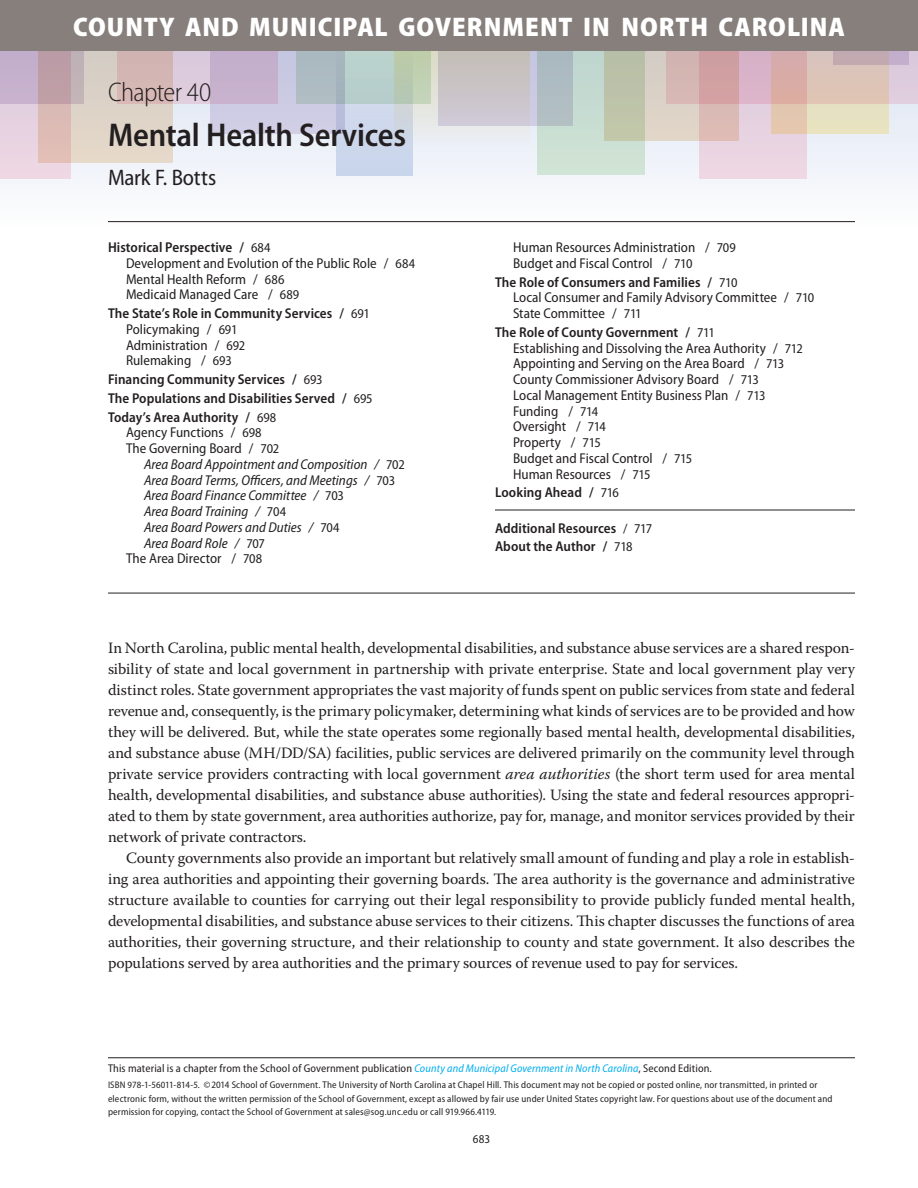
<style>
.page{position:relative;width:918px;height:1188px;background:#fff}
.page>*{position:absolute;margin:0;border:0;box-sizing:border-box;transform-origin:0 0}
._00_2__Chapter_Title{font:600 semi-condensed 33px "Myriad Pro";letter-spacing:-.005em;color:#231f20}
.t1{font:900 semi-condensed 27px "Myriad Pro";letter-spacing:.035em;color:#fff}
._00_1__Chapter_Numbe{font:300 semi-condensed 27px "Myriad Pro";letter-spacing:-.025em;color:#231f20}
._00_3__Chapter_Autho{font:semi-condensed 22.5px "Myriad Pro";letter-spacing:-.005em;color:#231f20}
._01_BT__no_indent{font:15.75px/21px "Warnock Pro";letter-spacing:-.015em;color:#231f20;text-align:justify}
._01_BT__indented{font:15.75px/21px "Warnock Pro";letter-spacing:-.01em;color:#231f20;text-align:justify}
.TOC_B{font:semi-condensed 14.25px "Myriad Pro";color:#231f20}
.TOC_A{font:600 semi-condensed 14.25px "Myriad Pro";letter-spacing:.005em;color:#231f20}
.TOC_C{font:italic semi-condensed 14.25px "Myriad Pro";color:#231f20}
.TOC_A_back_matter_wi{font:600 semi-condensed 14.25px "Myriad Pro";letter-spacing:.005em;color:#231f20}
.RF_verso_and_recto{font:semi-condensed 12px "Myriad Pro";color:#231f20}
.t2{font:semi-condensed 11.25px "Myriad Pro";letter-spacing:.01em;color:#231f20}
.ISBN_title_page_para{font:semi-condensed 9.75px/13.5px "Myriad Pro";letter-spacing:.015em;color:#231f20}
.s1{font-weight:400;font-size:13.5px}
.s2{font-size:13.5px}
.s3{font-style:normal;font-size:13.5px}
.s4{font-style:italic}
.s5{font-style:italic;color:#00aeef}
.s6{font-size:9.6px}
</style>
<div class="page">
<div style="left:0;top:0;width:918px;height:229px;background:#f5f8fb"></div>
<div style="left:117px;top:0;width:160px;height:104px;background:#dccbdd"></div>
<svg style="left:70px;top:50px;width:103px;height:113px;background:#d9c9c0"></svg>
<svg style="left:210px;top:50px;width:127px;height:84px;background:#c9bfd9"></svg>
<svg style="left:412px;top:50px;width:118px;height:96px"></svg>
<svg style="left:438px;top:50px;width:99px;height:76px;background:#c8c3c7"></svg>
<svg style="left:645px;top:50px;width:54px;height:90px;background:#d8c6be"></svg>
<svg style="left:807px;top:50px;width:82px;height:84px;background:#e0cfba"></svg>
<svg style="left:296px;top:50px;width:135px;height:54px;background:#b2c0bb"></svg>
<svg style="left:833px;top:50px;width:75px;height:14px"></svg>
<svg style="left:337px;top:50px;width:75px;height:125px;background:#c1d0d8"></svg>
<svg style="left:699px;top:50px;width:108px;height:129px;background:#debec2"></svg>
<svg style="left:0;top:50px;width:70px;height:129px;background:#d5bcc7"></svg>
<svg style="left:537px;top:50px;width:108px;height:125px;background:#c0cfc3"></svg>
<div style="left:0;top:0;width:918px;height:50px;background:#867f7c"></div>
<hr style="left:108px;top:221px;width:747px;height:1px;background:#231f20">
<hr style="left:495px;top:510px;width:360px;height:1px;background:#231f20">
<hr style="left:108px;top:593px;width:747px;height:1px;background:#231f20">
<hr style="left:108px;top:1057px;width:747px;height:1px;background:#231f20">
<p class="t1" style="left:73px;top:9px;width:773px">COUNTY AND MUNICIPAL GOVERNMENT IN NORTH CAROLINA</p>
<p class="_00_1__Chapter_Numbe" style="left:108px;top:76px;width:105px">Chapter 40</p>
<p class="_00_2__Chapter_Title" style="left:108px;top:114px;width:300px">Mental Health Services</p>
<p class="_00_3__Chapter_Autho" style="left:108px;top:164px;width:110px">Mark F. Botts</p>
<p class="TOC_A" style="left:108px;top:238px;width:164px">Historical Perspective / <span class="s1">684</span></p>
<p class="TOC_B" style="left:126px;top:254px;width:291px">Development and Evolution of the Public Role / <span class="s2">684</span></p>
<p class="TOC_B" style="left:126px;top:270px;width:160px">Mental Health Reform / <span class="s2">686</span></p>
<p class="TOC_B" style="left:126px;top:286px;width:175px">Medicaid Managed Care / <span class="s2">689</span></p>
<p class="TOC_A" style="left:108px;top:304px;width:263px">The State’s Role in Community Services / <span class="s1">691</span></p>
<p class="TOC_B" style="left:126px;top:320px;width:113px">Policymaking / <span class="s2">691</span></p>
<p class="TOC_B" style="left:126px;top:336px;width:121px">Administration / <span class="s2">692</span></p>
<p class="TOC_B" style="left:126px;top:352px;width:107px">Rulemaking / <span class="s2">693</span></p>
<p class="TOC_A" style="left:108px;top:370px;width:216px">Financing Community Services / <span class="s1">693</span></p>
<p class="TOC_A" style="left:108px;top:389px;width:266px">The Populations and Disabilities Served / <span class="s1">695</span></p>
<p class="TOC_A" style="left:108px;top:408px;width:170px">Today’s Area Authority / <span class="s1">698</span></p>
<p class="TOC_B" style="left:126px;top:424px;width:137px">Agency Functions / <span class="s2">698</span></p>
<p class="TOC_B" style="left:126px;top:440px;width:155px">The Governing Board / <span class="s2">702</span></p>
<p class="TOC_C" style="left:144px;top:455px;width:262px">Area Board Appointment and Composition / <span class="s3">702</span></p>
<p class="TOC_C" style="left:144px;top:471px;width:253px">Area Board Terms, Officers, and Meetings / <span class="s3">703</span></p>
<p class="TOC_C" style="left:144px;top:487px;width:202px">Area Board Finance Committee / <span class="s3">703</span></p>
<p class="TOC_C" style="left:144px;top:503px;width:144px">Area Board Training / <span class="s3">704</span></p>
<p class="TOC_C" style="left:144px;top:518px;width:197px">Area Board Powers and Duties / <span class="s3">704</span></p>
<p class="TOC_C" style="left:144px;top:534px;width:123px">Area Board Role / <span class="s3">707</span></p>
<p class="TOC_B" style="left:126px;top:550px;width:138px">The Area Director / <span class="s2">708</span></p>
<p class="TOC_B" style="left:513px;top:239px;width:224px">Human Resources Administration / <span class="s2">709</span></p>
<p class="TOC_B" style="left:513px;top:254px;width:181px">Budget and Fiscal Control / <span class="s2">710</span></p>
<p class="TOC_A" style="left:495px;top:273px;width:244px">The Role of Consumers and Families / <span class="s1">710</span></p>
<p class="TOC_B" style="left:513px;top:289px;width:303px">Local Consumer and Family Advisory Committee / <span class="s2">710</span></p>
<p class="TOC_B" style="left:513px;top:305px;width:130px">State Committee / <span class="s2">711</span></p>
<p class="TOC_A" style="left:495px;top:323px;width:221px">The Role of County Government / <span class="s1">711</span></p>
<p class="TOC_B" style="left:513px;top:339px;width:291px">Establishing and Dissolving the Area Authority / <span class="s2">712</span></p>
<p class="TOC_B" style="left:513px;top:355px;width:273px">Appointing and Serving on the Area Board / <span class="s2">713</span></p>
<p class="TOC_B" style="left:513px;top:371px;width:247px">County Commissioner Advisory Board / <span class="s2">713</span></p>
<p class="TOC_B" style="left:513px;top:386px;width:254px">Local Management Entity Business Plan / <span class="s2">713</span></p>
<p class="TOC_B" style="left:513px;top:402px;width:87px">Funding / <span class="s2">714</span></p>
<p class="TOC_B" style="left:513px;top:418px;width:95px">Oversight / <span class="s2">714</span></p>
<p class="TOC_B" style="left:513px;top:434px;width:89px">Property / <span class="s2">715</span></p>
<p class="TOC_B" style="left:513px;top:449px;width:181px">Budget and Fiscal Control / <span class="s2">715</span></p>
<p class="TOC_B" style="left:513px;top:465px;width:139px">Human Resources / <span class="s2">715</span></p>
<p class="TOC_A" style="left:495px;top:484px;width:126px">Looking Ahead / <span class="s1">716</span></p>
<p class="TOC_A_back_matter_wi" style="left:495px;top:519px;width:159px">Additional Resources <span class="s1">/ 717</span></p>
<p class="TOC_A" style="left:495px;top:538px;width:139px">About the Author / <span class="s1">718</span></p>
<p class="_01_BT__no_indent" style="left:108px;top:637px;width:749px">In North Carolina, public mental health, developmental disabilities, and substance abuse services are a shared respon&shy;sibility of state and local government in partnership with private enterprise. State and local government play very distinct roles. State government appropriates the vast majority of funds spent on public services from state and federal revenue and, consequently, is the primary policymaker, determining what kinds of services are to be provided and how they will be delivered. But, while the state operates some regionally based mental health, developmental disabilities, and substance abuse (MH/DD/SA) facilities, public services are delivered primarily on the community level through private service providers contracting with local government <span class="s4">area authorities</span> (the short term used for area mental health, developmental disabilities, and substance abuse authorities). Using the state and federal resources appropri&shy;ated to them by state government, area authorities authorize, pay for, manage, and monitor services provided by their network of private contractors.</p>
<p class="_01_BT__indented" style="left:108px;top:847px;width:749px;text-indent:18px">County governments also provide an important but relatively small amount of funding and play a role in establish&shy;ing area authorities and appointing their governing boards. The area authority is the governance and administrative structure available to counties for carrying out their legal responsibility to provide publicly funded mental health, developmental disabilities, and substance abuse services to their citizens. This chapter discusses the functions of area authorities, their governing structure, and their relationship to county and state government. It also describes the populations served by area authorities and the primary sources of revenue used to pay for services.</p>
<p class="t2" style="left:108px;top:1061px;width:605px">This material is a chapter from the School of Government publication <span class="s5">County and Municipal Government in North Carolina</span>, Second Edition.</p>
<p class="ISBN_title_page_para" style="left:108px;top:1078px;width:726px"><span class="s6">ISBN 978-1-56011-814-5.</span> ©2014 School of Government. The University of North Carolina at Chapel Hill. This document may not be copied or posted online, nor transmitted, in printed or electronic form, without the written permission of the School of Government, except as allowed by fair use under United States copyright law. For questions about use of the document and permission for copying, contact the School of Government at sales@sog.unc.edu or call 919.966.4119.</p>
<p class="RF_verso_and_recto" style="left:473px;top:1132px;width:19px">683</p>
</div>
